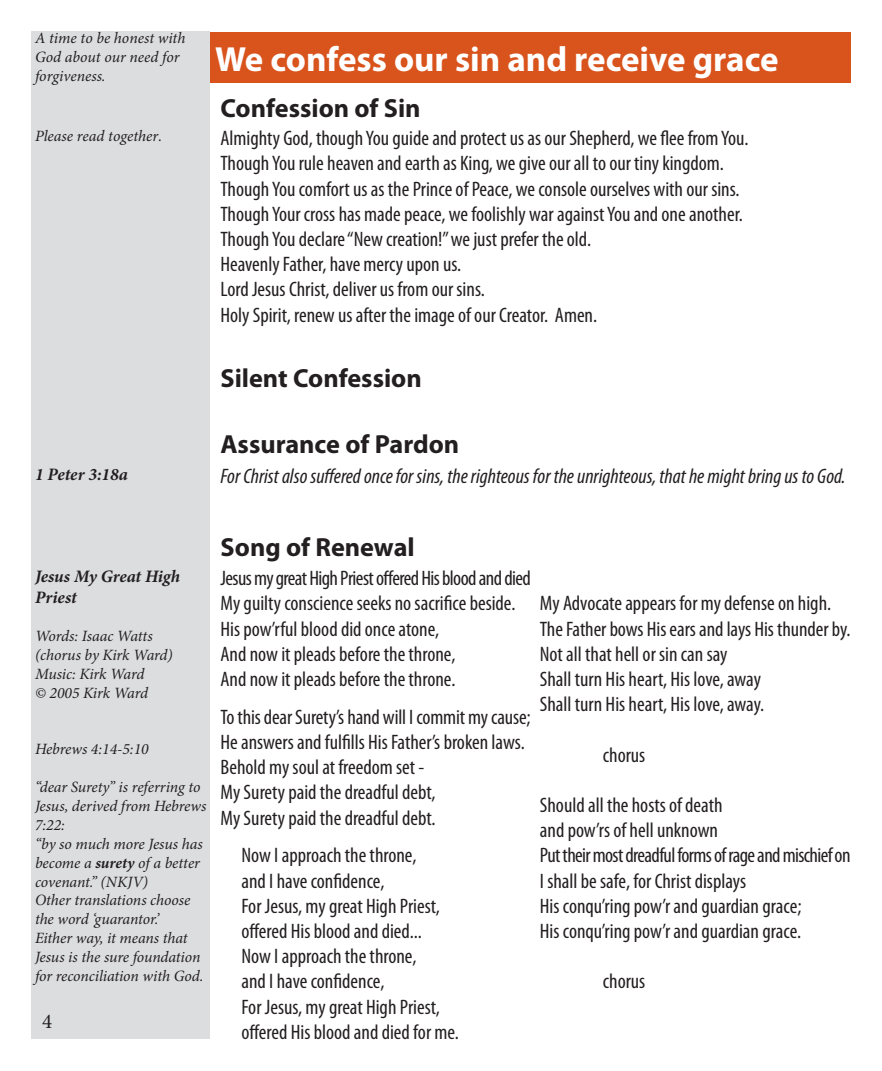
<style>
.page{position:relative;width:882px;height:1071px;background:#fff}
.page>*{position:absolute;margin:0;border:0;box-sizing:border-box;transform-origin:0 0}
.t1{font:700 35px "Myriad Pro";color:#fff}
.t2{font:700 26.25px "Myriad Pro";color:#231f20}
.t3{font:condensed 21px "Myriad Pro";color:#231f20}
.t4{font:italic condensed 21px "Myriad Pro";color:#231f20}
.t5{font:condensed 21px "Myriad Pro";letter-spacing:-.025em;color:#231f20}
.t6{font:condensed 21px "Myriad Pro";letter-spacing:-.03em;color:#231f20}
.t7{font:21px "Minion Pro";color:#231f20}
.t8{font:italic 700 17.5px/21px "Minion Pro";color:#231f20}
.t9{font:italic 15.75px/18.9px "Minion Pro";letter-spacing:-.005em;color:#231f20}
.s1{font-weight:700}
</style>
<div class="page">
<div style="left:32px;top:32px;width:178px;height:1008px;background:#dcdddf"></div>
<div style="left:210px;top:32px;width:640px;height:51px;background:#d9531c"></div>
<p class="t9" style="left:35px;top:28px;width:152px">A time to be honest with<br>God about our need for forgiveness.</p>
<p class="t9" style="left:35px;top:126px;width:129px">Please read together.</p>
<p class="t1" style="left:215px;top:36px;width:565px">We confess our sin and receive grace</p>
<p class="t2" style="left:220px;top:91px;width:202px">Confession of Sin</p>
<p class="t3" style="left:220px;top:126px;width:530px">Almighty God, though You guide and protect us as our Shepherd, we flee from You.</p>
<p class="t3" style="left:220px;top:151px;width:505px">Though You rule heaven and earth as King, we give our all to our tiny kingdom.</p>
<p class="t3" style="left:220px;top:176px;width:521px">Though You comfort us as the Prince of Peace, we console ourselves with our sins.</p>
<p class="t3" style="left:220px;top:201px;width:524px">Though Your cross has made peace, we foolishly war against You and one another.</p>
<p class="t3" style="left:220px;top:226px;width:372px">Though You declare “New creation!” we just prefer the old.</p>
<p class="t3" style="left:220px;top:252px;width:242px">Heavenly Father, have mercy upon us.</p>
<p class="t3" style="left:220px;top:277px;width:266px">Lord Jesus Christ, deliver us from our sins.</p>
<p class="t3" style="left:220px;top:302px;width:378px">Holy Spirit, renew us after the image of our Creator. Amen.</p>
<p class="t2" style="left:220px;top:362px;width:203px">Silent Confession</p>
<p class="t2" style="left:220px;top:428px;width:240px">Assurance of Pardon</p>
<p class="t8" style="left:35px;top:464px;width:95px">1 Peter 3:18a</p>
<p class="t4" style="left:220px;top:463px;width:627px">For Christ also suffered once for sins, the righteous for the unrighteous, that he might bring us to God.</p>
<p class="t8" style="left:35px;top:566px;width:147px">Jesus My Great High<br>Priest</p>
<p class="t9" style="left:35px;top:626px;width:119px">Words: Isaac Watts</p>
<p class="t9" style="left:35px;top:645px;width:139px">(chorus by Kirk Ward)</p>
<p class="t9" style="left:35px;top:664px;width:111px">Music: Kirk Ward</p>
<p class="t9" style="left:35px;top:683px;width:115px">© 2005 Kirk Ward</p>
<p class="t9" style="left:35px;top:740px;width:115px">Hebrews 4:14-5:10</p>
<p class="t9" style="left:35px;top:778px;width:173px">“dear Surety” is referring to<br>Jesus, derived from Hebrews<br>7:22:</p>
<p class="t9" style="left:35px;top:834px;width:169px">“by so much more Jesus has become a <span class="s1">surety</span> of a better covenant.” (NKJV)</p>
<p class="t9" style="left:35px;top:891px;width:157px">Other translations choose the word ‘guarantor.’</p>
<p class="t9" style="left:35px;top:929px;width:170px">Either way, it means that<br>Jesus is the sure foundation for reconciliation with God.</p>
<p class="t7" style="left:42px;top:1007px;width:12px">4</p>
<p class="t2" style="left:220px;top:530px;width:196px">Song of Renewal</p>
<p class="t5" style="left:220px;top:565px;width:312px">Jesus my great High Priest offered His blood and died</p>
<p class="t3" style="left:220px;top:591px;width:296px">My guilty conscience seeks no sacrifice beside.</p>
<p class="t3" style="left:220px;top:616px;width:220px">His pow’rful blood did once atone,</p>
<p class="t3" style="left:220px;top:641px;width:236px">And now it pleads before the throne,</p>
<p class="t3" style="left:220px;top:666px;width:236px">And now it pleads before the throne.</p>
<p class="t3" style="left:220px;top:704px;width:312px">To this dear Surety’s hand will I commit my cause;</p>
<p class="t3" style="left:220px;top:729px;width:306px">He answers and fulfills His Father’s broken laws.</p>
<p class="t3" style="left:220px;top:754px;width:205px">Behold my soul at freedom set -</p>
<p class="t3" style="left:220px;top:780px;width:217px">My Surety paid the dreadful debt,</p>
<p class="t3" style="left:220px;top:805px;width:217px">My Surety paid the dreadful debt.</p>
<p class="t3" style="left:242px;top:843px;width:176px">Now I approach the throne,</p>
<p class="t3" style="left:242px;top:868px;width:144px">and I have confidence,</p>
<p class="t3" style="left:242px;top:893px;width:200px">For Jesus, my great High Priest,</p>
<p class="t3" style="left:242px;top:918px;width:182px">offered His blood and died...</p>
<p class="t3" style="left:242px;top:943px;width:176px">Now I approach the throne,</p>
<p class="t3" style="left:242px;top:969px;width:144px">and I have confidence,</p>
<p class="t3" style="left:242px;top:994px;width:200px">For Jesus, my great High Priest,</p>
<p class="t3" style="left:242px;top:1019px;width:219px">offered His blood and died for me.</p>
<p class="t3" style="left:540px;top:591px;width:293px">My Advocate appears for my defense on high.</p>
<p class="t3" style="left:540px;top:616px;width:312px">The Father bows His ears and lays His thunder by.</p>
<p class="t3" style="left:540px;top:641px;width:189px">Not all that hell or sin can say</p>
<p class="t3" style="left:540px;top:666px;width:223px">Shall turn His heart, His love, away</p>
<p class="t3" style="left:540px;top:691px;width:226px">Shall turn His heart, His love, away.</p>
<p class="t3" style="left:603px;top:742px;width:44px">chorus</p>
<p class="t3" style="left:540px;top:792px;width:184px">Should all the hosts of death</p>
<p class="t3" style="left:540px;top:817px;width:180px">and pow’rs of hell unknown</p>
<p class="t6" style="left:540px;top:843px;width:312px">Put their most dreadful forms of rage and mischief on</p>
<p class="t3" style="left:540px;top:868px;width:208px">I shall be safe, for Christ displays</p>
<p class="t3" style="left:540px;top:893px;width:263px">His conqu’ring pow’r and guardian grace;</p>
<p class="t3" style="left:540px;top:918px;width:263px">His conqu’ring pow’r and guardian grace.</p>
<p class="t3" style="left:603px;top:969px;width:44px">chorus</p>
</div>
